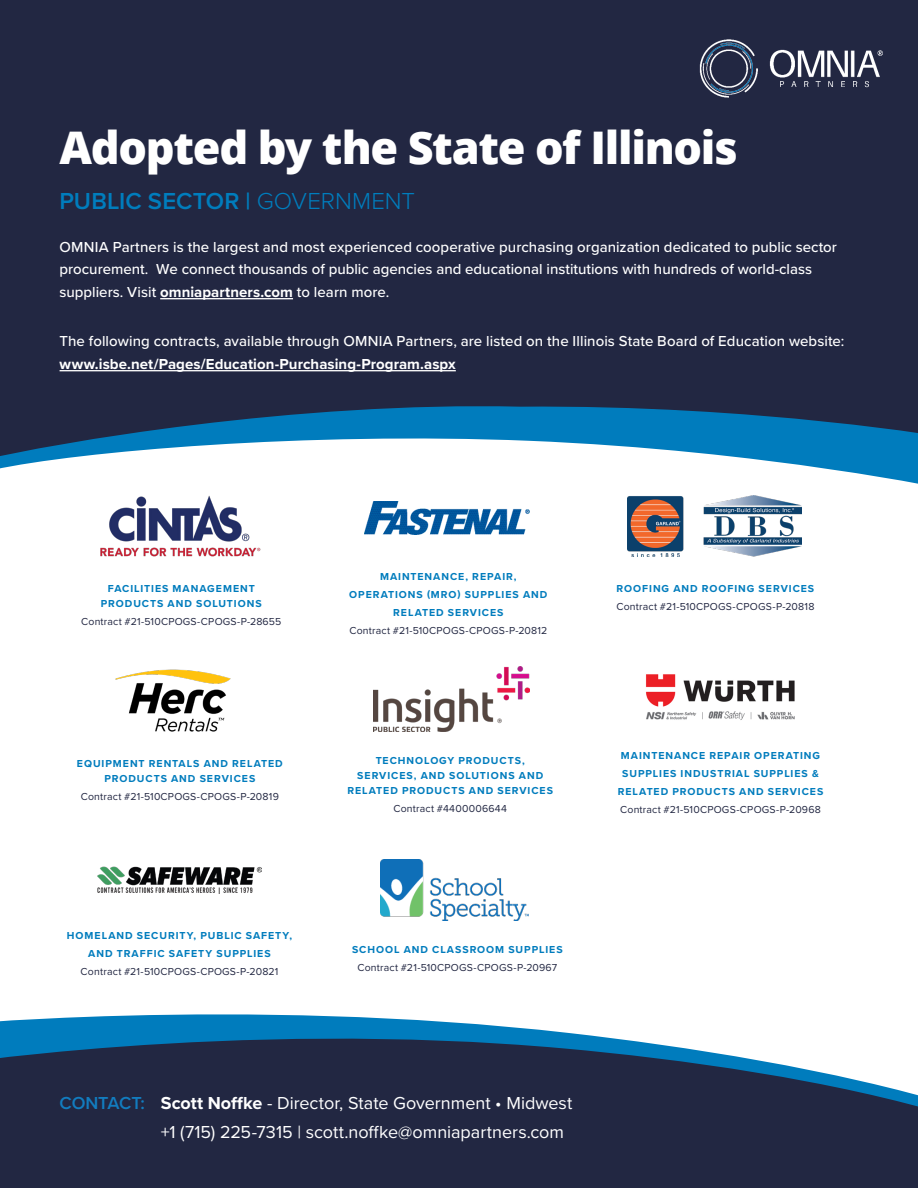
<style>
.page{position:relative;width:918px;height:1188px;background:#fff}
.page>*{position:absolute;margin:0;border:0;box-sizing:border-box;transform-origin:0 0}
.t1{font:800 45px "Open Sans";letter-spacing:-.03em;color:#fff}
.t2{font:600 24px "Proxima Nova";letter-spacing:.005em;color:#007dbd}
.t3{font:18px "Proxima Nova";color:#fff}
.t4{font:600 18px "Proxima Nova";letter-spacing:-.01em;color:#127cbf}
.t5{font:500 15px/22.5px "Proxima Nova";letter-spacing:.005em;color:#fff}
.copy{font:700 10.5px/18px "Proxima Nova";letter-spacing:.09em;color:#007cbd;text-align:center}
.copy-2{font:10.5px "Proxima Nova";letter-spacing:.02em;color:#222742}
.s1{font-weight:300}
.s2{font-weight:700}
</style>
<div class="page">
<svg style="left:60px;top:1014px;width:316px;height:4px"></svg>
<svg style="left:0;top:1018px;width:918px;height:170px;background:#344663"></svg>
<div style="left:0;top:0;width:918px;height:401px;background:#222742"></div>
<svg style="left:0;top:401px;width:918px;height:83px"></svg>
<img style="left:693px;top:37px;width:197px;height:69px">
<hr style="left:160px;top:298px;width:133px;height:1px;background:#fff">
<hr style="left:60px;top:370px;width:396px;height:1px;background:#fff">
<img style="left:100px;top:495px;width:161px;height:62px">
<img style="left:365px;top:501px;width:165px;height:34px">
<img style="left:627px;top:495px;width:174px;height:62px">
<img style="left:115px;top:669px;width:116px;height:63px">
<img style="left:374px;top:667px;width:156px;height:64px">
<img style="left:646px;top:674px;width:149px;height:46px">
<img style="left:98px;top:866px;width:163px;height:28px">
<img style="left:381px;top:859px;width:147px;height:62px">
<p class="t1" style="left:60px;top:113px;width:680px">Adopted by the State of Illinois</p>
<p class="t2" style="left:60px;top:183px;width:357px">PUBLIC SECTOR | <span class="s1">GOVERNMENT</span></p>
<p class="t5" style="left:60px;top:235px;width:779px">OMNIA Partners is the largest and most experienced cooperative purchasing organization dedicated to public sector procurement. We connect thousands of public agencies and educational institutions with hundreds of world-class suppliers. Visit <span class="s2">omniapartners.com</span> to learn more.</p>
<p class="t5" style="left:60px;top:329px;width:786px">The following contracts, available through OMNIA Partners, are listed on the Illinois State Board of Education website: <span class="s2">www.isbe.net/Pages/Education-Purchasing-Program.aspx</span></p>
<p class="copy" style="left:108px;top:579px;width:149px">FACILITIES MANAGEMENT</p>
<p class="copy" style="left:101px;top:594px;width:162px">PRODUCTS AND SOLUTIONS</p>
<p class="copy-2" style="left:81px;top:613px;width:202px">Contract #21-510CPOGS-CPOGS-P-28655</p>
<p class="copy" style="left:77px;top:755px;width:207px;line-height:15px">EQUIPMENT RENTALS AND RELATED<br>PRODUCTS AND SERVICES</p>
<p class="copy-2" style="left:81px;top:788px;width:200px">Contract #21-510CPOGS-CPOGS-P-20819</p>
<p class="copy" style="left:67px;top:926px;width:227px">HOMELAND SECURITY, PUBLIC SAFETY,<br>AND TRAFFIC SAFETY SUPPLIES</p>
<p class="copy-2" style="left:81px;top:964px;width:199px">Contract #21-510CPOGS-CPOGS-P-20821</p>
<p class="copy" style="left:349px;top:567px;width:200px">MAINTENANCE, REPAIR,<br>OPERATIONS (MRO) SUPPLIES AND<br>RELATED SERVICES</p>
<p class="copy-2" style="left:349px;top:623px;width:199px">Contract #21-510CPOGS-CPOGS-P-20812</p>
<p class="copy" style="left:347px;top:753px;width:207px;line-height:15px">TECHNOLOGY PRODUCTS,<br>SERVICES, AND SOLUTIONS AND<br>RELATED PRODUCTS AND SERVICES</p>
<p class="copy-2" style="left:393px;top:801px;width:115px">Contract #4400006644</p>
<p class="copy" style="left:352px;top:940px;width:212px">SCHOOL AND CLASSROOM SUPPLIES</p>
<p class="copy-2" style="left:357px;top:960px;width:201px">Contract #21-510CPOGS-CPOGS-P-20967</p>
<p class="copy" style="left:617px;top:579px;width:199px">ROOFING AND ROOFING SERVICES</p>
<p class="copy-2" style="left:616px;top:598px;width:200px">Contract #21-510CPOGS-CPOGS-P-20818</p>
<p class="copy" style="left:618px;top:746px;width:207px">MAINTENANCE REPAIR OPERATING<br>SUPPLIES INDUSTRIAL SUPPLIES &amp;<br>RELATED PRODUCTS AND SERVICES</p>
<p class="copy-2" style="left:620px;top:801px;width:202px">Contract #21-510CPOGS-CPOGS-P-20968</p>
<p class="t4" style="left:60px;top:1090px;width:87px">CONTACT:</p>
<p class="t3" style="left:161px;top:1090px;width:413px"><span class="s2">Scott Noffke</span> - Director, State Government • Midwest</p>
<p class="t3" style="left:161px;top:1118px;width:405px">+1 (715) 225-7315 | scott.noffke@omniapartners.com</p>
</div>
